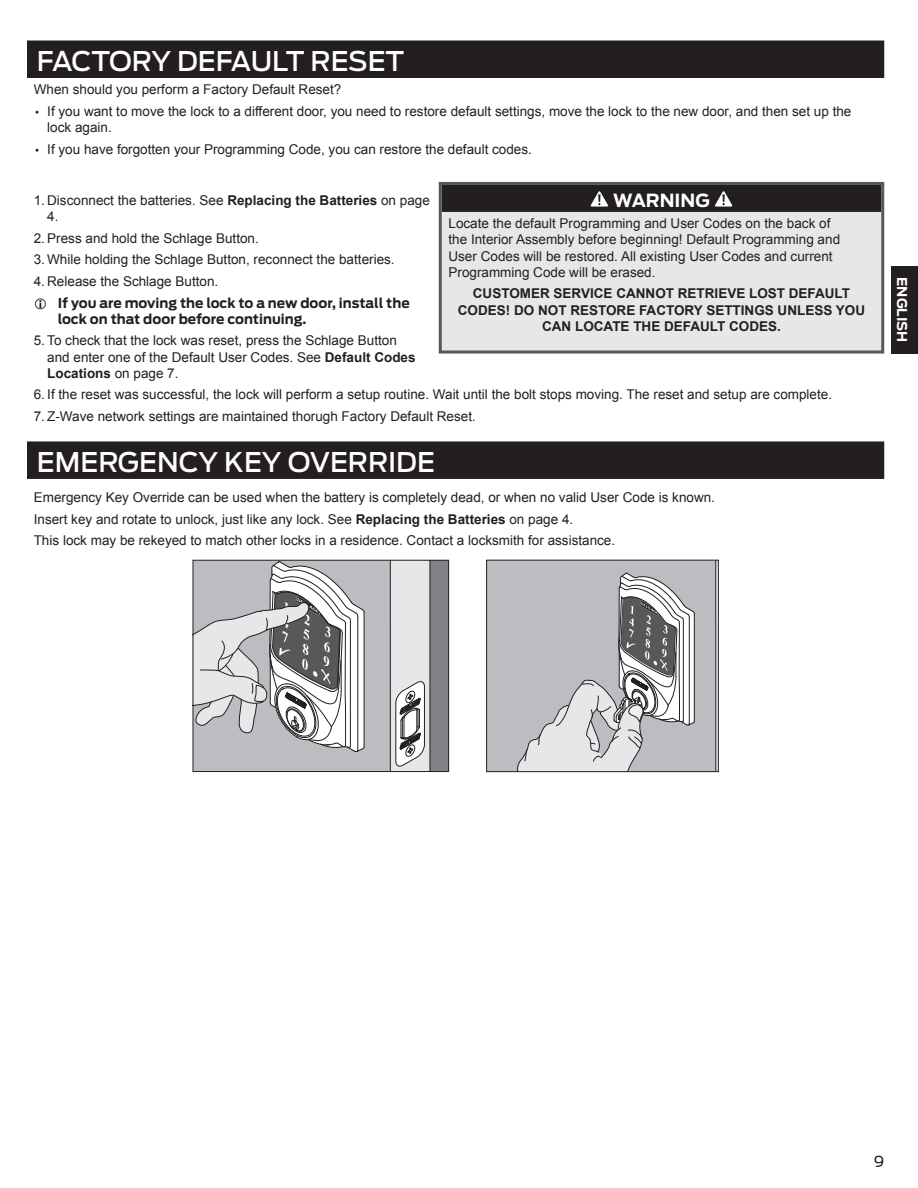
<style>
.page{position:relative;width:918px;height:1188px;background:#fff}
.page>*{position:absolute;margin:0;border:0;box-sizing:border-box;transform-origin:0 0}
.t1{font:500 27px "Antenna";color:#fff}
.t2{font:700 18px "Antenna";color:#fff}
.t3{font:15px "Antenna";color:#231f20}
.t4{font:13.5px/16.2px "Arial";color:#231f20}
.t5{font:700 13.5px "Arial";color:#231f20}
.t6{font:700 13.5px/16.2px "Antenna";color:#231f20}
.t7{font:700 13.5px "Antenna";color:#fff}
.s1{font-family:"Foundry Form Sans Demi OSF"}
.s2{font-weight:700}
</style>
<div class="page">
<div style="left:891px;top:266px;width:27px;height:88px;background:#231f20"></div>
<div style="left:27px;top:40px;width:857px;height:38px;background:#231f20"></div>
<div style="left:27px;top:441px;width:857px;height:38px;background:#231f20"></div>
<div style="left:424px;top:560px;width:25px;height:212px;background:#808285"></div>
<div style="left:390px;top:560px;width:40px;height:212px;background:#e6e7e9"></div>
<hr style="left:390px;top:560px;width:1px;height:212px;background:#231f20">
<hr style="left:430px;top:560px;width:1px;height:212px;background:#231f20">
<svg style="left:195px;top:562px;width:194px;height:208px"></svg>
<svg style="left:395px;top:681px;width:30px;height:86px"></svg>
<div style="left:193px;top:560px;width:256px;height:212px;border:1px solid #231f20"></div>
<hr style="left:716px;top:560px;width:2px;height:212px;background:#e6e7e9">
<hr style="left:715px;top:560px;width:1px;height:212px;background:#231f20">
<svg style="left:488px;top:562px;width:226px;height:208px;background:#babbbd"></svg>
<div style="left:486px;top:560px;width:233px;height:212px;border:1px solid #231f20"></div>
<div style="left:440px;top:183px;width:443px;height:169px;background:#e6e7e9"></div>
<div style="left:442px;top:185px;width:439px;height:27px;background:#231f20"></div>
<svg style="left:590px;top:191px;width:18px;height:16px"></svg>
<svg style="left:715px;top:191px;width:18px;height:16px"></svg>
<div style="left:439px;top:182px;width:445px;height:172px;border:3px solid #57585a"></div>
<h1 class="t1" style="left:37px;top:43px;width:369px">FACTORY DEFAULT RES ET</h1>
<p class="t4" style="left:34px;top:82px;width:309px">When should you perform a Factory Default Reset?</p>
<p class="t4" style="left:47px;top:103px;width:806px;text-indent:-14px"><span class="s1">•</span> If you want to move the lock to a different door, you need to restore default settings, move the lock to the new door, and then set up the lock again.</p>
<p class="t4" style="left:34px;top:141px;width:500px"><span class="s1">•</span> If you have forgotten your Programming Code, you can restore the default codes.</p>
<p class="t4" style="left:47px;top:192px;width:384px;text-indent:-14px">1. Disconnect the batteries. See <span class="s2">REPLACING THE BATTERIES</span> on page<br>4.</p>
<p class="t4" style="left:34px;top:230px;width:227px">2. Press and hold the Schlage Button.</p>
<p class="t4" style="left:34px;top:252px;width:362px">3. While holding the Schlage Button, reconnect the batteries.</p>
<p class="t4" style="left:34px;top:273px;width:186px">4. Release the Schlage Button.</p>
<p class="t6" style="left:58px;top:294px;width:353px">If you are moving the lock to a new door, install the lock on that door before continuing.</p>
<p class="t4" style="left:47px;top:333px;width:370px;text-indent:-14px">5. To check that the lock was reset, press the Schlage Button and enter one of the Default User Codes. See <span class="s2">DEFAULT CODES<br>LOCATIONS</span> on page 7.</p>
<p class="t4" style="left:34px;top:387px;width:800px">6. If the reset was successful, the lock will perform a setup routine. Wait until the bolt stops moving. The reset and setup are complete.</p>
<p class="t4" style="left:34px;top:408px;width:444px">7. Z-Wave network settings are maintained thorugh Factory Default Reset.</p>
<h1 class="t1" style="left:37px;top:444px;width:329px">EMERGENCY KEY OVERRID</h1>
<h1 class="t1" style="left:417px;top:444px;width:19px">E</h1>
<p class="t4" style="left:34px;top:487px;width:683px;line-height:21.6px">Emergency Key Override can be used when the battery is completely dead, or when no valid User Code is known.<br>Insert key and rotate to unlock, just like any lock. See <span class="s2">REPLACING THE BATTERIES</span> on page 4.<br>This lock may be rekeyed to match other locks in a residence. Contact a locksmith for assistance.</p>
<h2 class="t2" style="left:613px;top:188px;width:98px">WARNING</h2>
<p class="t4" style="left:448px;top:215px;width:393px">Locate the default Programming and User Codes on the back of the Interior Assembly before beginning! Default Programming and User Codes will be restored. All existing User Codes and current Programming Code will be erased.</p>
<p class="t5" style="left:473px;top:285px;width:21px">CUSTOMER</p>
<p class="t5" style="left:554px;top:285px;width:19px">SERVICE</p>
<p class="t5" style="left:616px;top:285px;width:11px">CANNOT</p>
<p class="t5" style="left:678px;top:285px;width:10px">RETRIEVE</p>
<p class="t5" style="left:749px;top:285px;width:10px">LOST</p>
<p class="t5" style="left:789px;top:285px;width:10px">DEFAULT</p>
<p class="t5" style="left:458px;top:301px;width:11px">CODES</p>
<p class="t5" style="left:506px;top:301px;width:43px">! DO NOT</p>
<p class="t5" style="left:570px;top:301px;width:11px">RESTORE</p>
<p class="t5" style="left:639px;top:301px;width:10px">FACTORY</p>
<p class="t5" style="left:706px;top:301px;width:10px">SETTINGS</p>
<p class="t5" style="left:778px;top:301px;width:10px">UNLESS</p>
<p class="t5" style="left:836px;top:301px;width:11px">YOU</p>
<p class="t5" style="left:542px;top:317px;width:11px">CAN</p>
<p class="t5" style="left:575px;top:317px;width:10px">LOCATE</p>
<p class="t5" style="left:633px;top:317px;width:41px">THE DEFAULT</p>
<p class="t5" style="left:729px;top:317px;width:11px">CODES</p>
<p class="t5" style="left:777px;top:317px;width:5px">.</p>
<p class="t7" style="left:911px;top:277px;width:67px;rotate:90deg">English</p>
<p class="t3" style="left:874px;top:1152px;width:12px">9</p>
</div>
